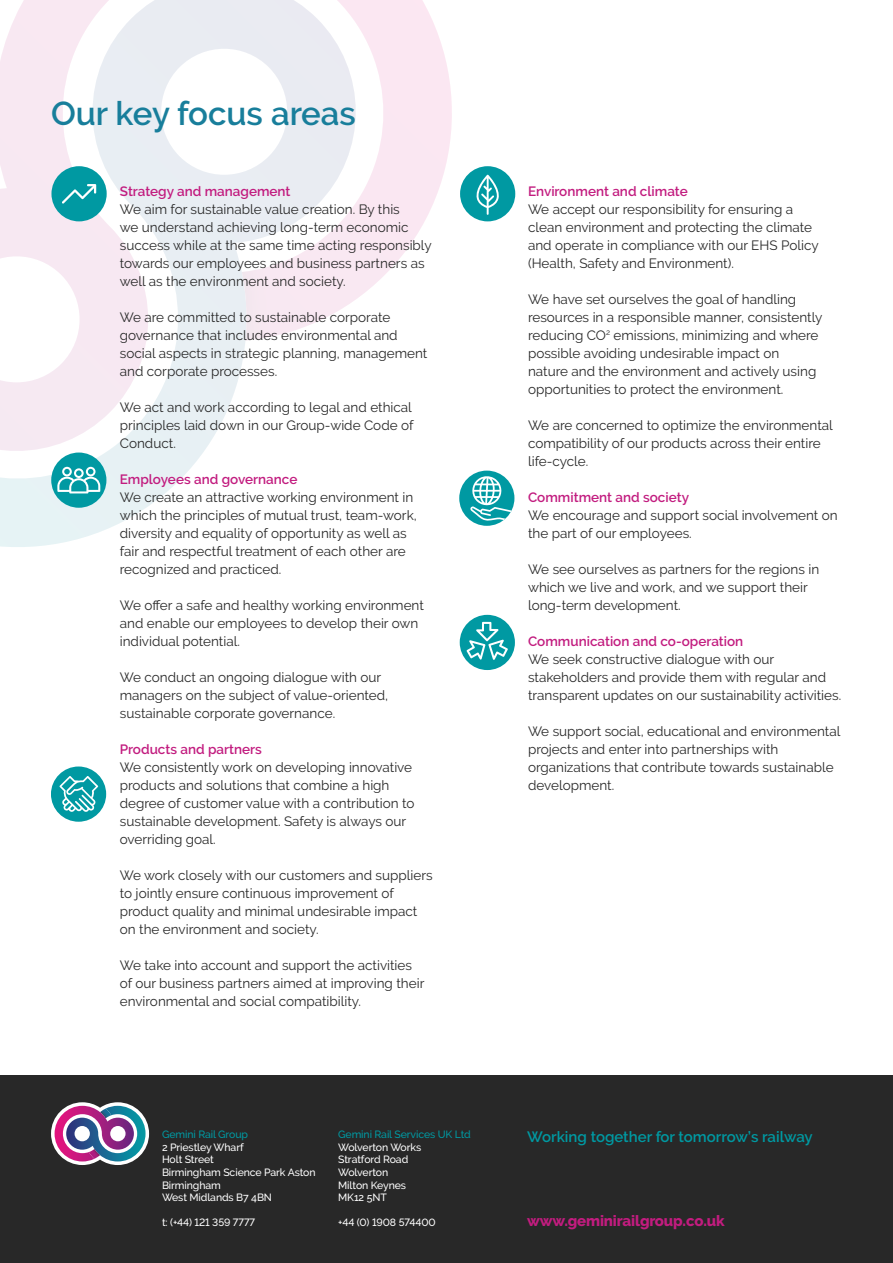
<style>
.page{position:relative;width:893px;height:1263px;background:#fff}
.page>*{position:absolute;margin:0;border:0;box-sizing:border-box;transform-origin:0 0}
.t1{font:600 33px "Raleway";color:#187e9b}
.t2{font:600 15px "Raleway";color:#0099a2}
.t3{font:800 15px "Raleway";letter-spacing:-.01em;color:#c21c7f}
.t4{font:13.5px/18px "Raleway";color:#282828}
.t5{font:600 13.5px "Raleway";color:#c21c7f}
.t6{font:500 10.5px/12.6px "Raleway";letter-spacing:-.01em;color:#fff}
.t7{font:500 10.5px "Raleway";letter-spacing:-.01em;color:#0099a2}
</style>
<div class="page">
<svg style="left:0;top:464px;width:194px;height:83px"></svg>
<svg style="left:0;top:0;width:469px;height:464px"></svg>
<svg style="left:242px;top:257px;width:59px;height:84px"></svg>
<div style="left:51px;top:166px;width:56px;height:55px;background:#0099a2;border-radius:50%"></div>
<svg style="left:62px;top:184px;width:34px;height:20px"></svg>
<div style="left:51px;top:452px;width:55px;height:56px;background:#0099a2;border-radius:50%"></div>
<svg style="left:57px;top:467px;width:43px;height:26px"></svg>
<div style="left:51px;top:766px;width:55px;height:56px;background:#0099a2;border-radius:50%"></div>
<svg style="left:59px;top:776px;width:39px;height:36px"></svg>
<div style="left:460px;top:166px;width:55px;height:55px;background:#0099a2;border-radius:50%"></div>
<svg style="left:476px;top:175px;width:23px;height:40px"></svg>
<div style="left:459px;top:471px;width:55px;height:55px;background:#0099a2;border-radius:50%"></div>
<svg style="left:470px;top:476px;width:41px;height:45px"></svg>
<div style="left:460px;top:615px;width:55px;height:55px;background:#0099a2;border-radius:50%"></div>
<svg style="left:466px;top:622px;width:42px;height:38px"></svg>
<div style="left:0;top:1076px;width:893px;height:187px;background:#282828"></div>
<img style="left:51px;top:1102px;width:98px;height:63px">
<h1 class="t1" style="left:51px;top:94px;width:306px">Our key focus areas</h1>
<p class="t5" style="left:120px;top:183px;width:172px">Strategy and management</p>
<p class="t4" style="left:120px;top:200px;width:313px">We aim for sustainable value creation. By this<br>we understand achieving long-term economic success while at the same time acting responsibly towards our employees and business partners as well as the environment and society.</p>
<p class="t4" style="left:120px;top:308px;width:309px">We are committed to sustainable corporate governance that includes environmental and social aspects in strategic planning, management and corporate processes.</p>
<p class="t4" style="left:120px;top:398px;width:295px;text-align:justify">We act and work according to legal and ethical principles laid down in our Group-wide Code of Conduct.</p>
<p class="t5" style="left:120px;top:471px;width:179px">Employees and governance</p>
<p class="t4" style="left:120px;top:488px;width:299px">We create an attractive working environment in which the principles of mutual trust, team-work, diversity and equality of opportunity as well as fair and respectful treatment of each other are recognized and practiced.</p>
<p class="t4" style="left:120px;top:596px;width:306px">We offer a safe and healthy working environment and enable our employees to develop their own individual potential.</p>
<p class="t4" style="left:120px;top:668px;width:270px">We conduct an ongoing dialogue with our managers on the subject of value-oriented, sustainable corporate governance.</p>
<p class="t5" style="left:120px;top:741px;width:144px">Products and partners</p>
<p class="t4" style="left:120px;top:758px;width:296px">We consistently work on developing innovative products and solutions that combine a high degree of customer value with a contribution to sustainable development. Safety is always our overriding goal.</p>
<p class="t4" style="left:120px;top:866px;width:314px">We work closely with our customers and suppliers to jointly ensure continuous improvement of product quality and minimal undesirable impact on the environment and society.</p>
<p class="t4" style="left:120px;top:956px;width:306px">We take into account and support the activities of our business partners aimed at improving their environmental and social compatibility.</p>
<p class="t7" style="left:162px;top:1128px;width:88px">Gemini Rail Group</p>
<p class="t6" style="left:162px;top:1141px;width:155px">2 Priestley Wharf<br>Holt Street<br>Birmingham Science Park Aston<br>Birmingham<br>West Midlands B7 4BN</p>
<p class="t6" style="left:162px;top:1216px;width:95px">t: (+44) 121 359 7777</p>
<p class="t7" style="left:338px;top:1128px;width:134px">Gemini Rail Services UK Ltd</p>
<p class="t6" style="left:338px;top:1141px;width:85px">Wolverton Works<br>Stratford Road<br>Wolverton<br>Milton Keynes<br>MK12 5NT</p>
<p class="t6" style="left:338px;top:1216px;width:99px">+44 (0) 1908 574400</p>
<p class="t5" style="left:528px;top:183px;width:161px">Environment and climate</p>
<p class="t4" style="left:528px;top:200px;width:292px">We accept our responsibility for ensuring a clean environment and protecting the climate and operate in compliance with our EHS Policy (Health, Safety and Environment).</p>
<p class="t4" style="left:528px;top:290px;width:296px">We have set ourselves the goal of handling resources in a responsible manner, consistently reducing CO<sup>2</sup> emissions, minimizing and where possible avoiding undesirable impact on nature and the environment and actively using opportunities to protect the environment.</p>
<p class="t4" style="left:528px;top:416px;width:306px">We are concerned to optimize the environmental compatibility of our products across their entire life-cycle.</p>
<p class="t5" style="left:528px;top:489px;width:162px">Commitment and society</p>
<p class="t4" style="left:528px;top:506px;width:311px">We encourage and support social involvement on the part of our employees.</p>
<p class="t4" style="left:528px;top:560px;width:293px">We see ourselves as partners for the regions in which we live and work, and we support their long-term development.</p>
<p class="t5" style="left:528px;top:633px;width:217px">Communication and co-operation</p>
<p class="t4" style="left:528px;top:650px;width:315px">We seek constructive dialogue with our stakeholders and provide them with regular and transparent updates on our sustainability activities.</p>
<p class="t4" style="left:528px;top:722px;width:314px">We support social, educational and environmental projects and enter into partnerships with organizations that contribute towards sustainable development.</p>
<p class="t2" style="left:527px;top:1128px;width:287px">Working together for tomorrow’s railway</p>
<p class="t3" style="left:527px;top:1212px;width:199px">www.geminirailgroup.co.uk</p>
</div>
